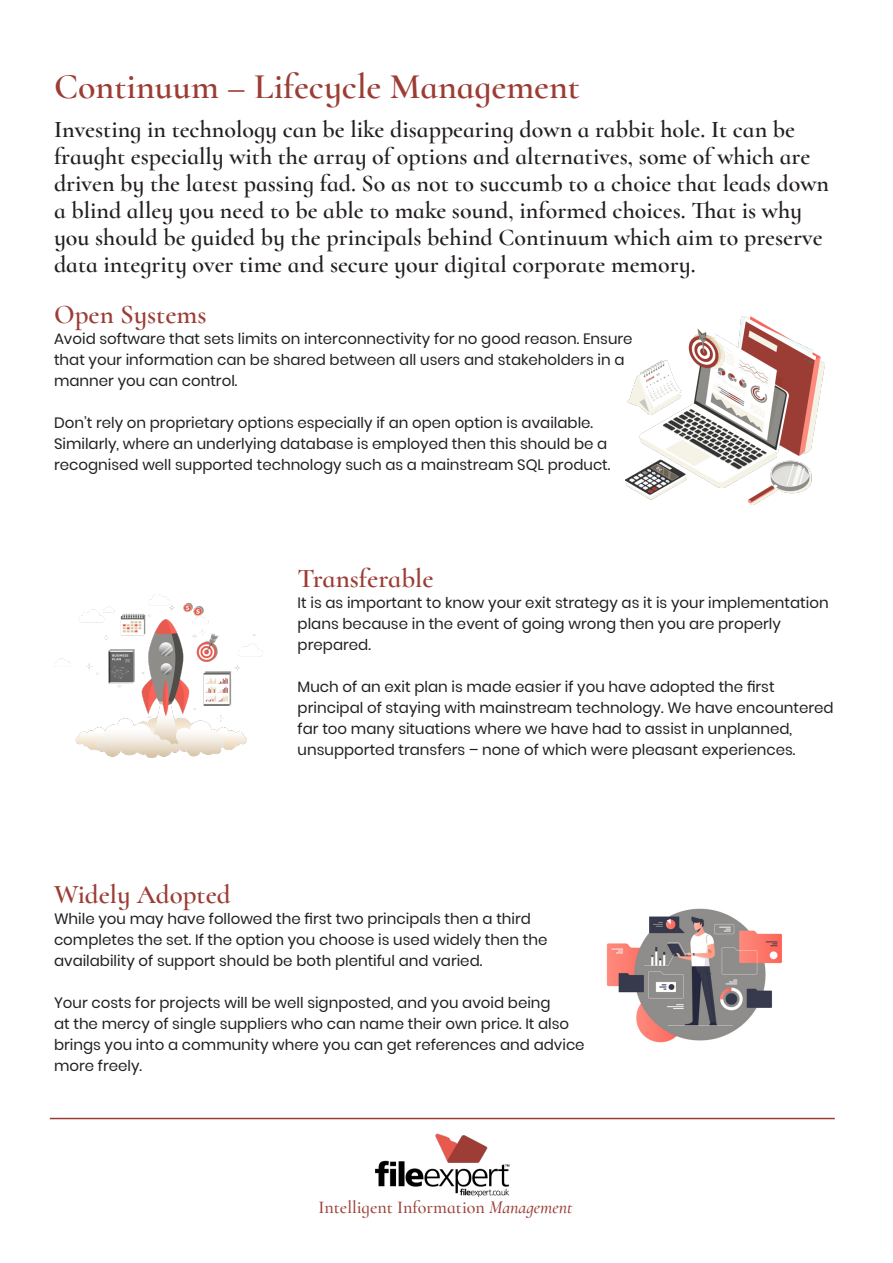
<style>
.page{position:relative;width:893px;height:1263px;background:#fff}
.page>*{position:absolute;margin:0;border:0;box-sizing:border-box;transform-origin:0 0}
.t1{font:600 36px "Cormorant Infant";color:#9c3d35}
.t2{font:600 27px "Cormorant Infant";color:#9c3d35}
.t3{font:600 24px/27px "Cormorant Infant";color:#231f20}
.t4{font:500 18px "Cormorant Infant";color:#9c3d35}
.t5{font:15px/21px "Poppins";color:#231f20}
.s1{font-style:italic}
</style>
<div class="page">
<img style="left:606px;top:908px;width:176px;height:135px">
<img style="left:626px;top:316px;width:199px;height:188px">
<img style="left:54px;top:594px;width:209px;height:163px">
<hr style="left:50px;top:1118px;width:785px;height:1px;background:#9c3d35">
<img style="left:375px;top:1133px;width:135px;height:64px">
<p class="t1" style="left:54px;top:64px;width:528px">Continuum – Lifecycle Management</p>
<p class="t3" style="left:54px;top:116px;width:777px">Investing in technology can be like disappearing down a rabbit hole. It can be fraught especially with the array of options and alternatives, some of which are driven by the latest passing fad. So as not to succumb to a choice that leads down a blind alley you need to be able to make sound, informed choices. That is why you should be guided by the principals behind Continuum which aim to preserve data integrity over time and secure your digital corporate memory.</p>
<p class="t2" style="left:54px;top:298px;width:154px">Open Systems</p>
<p class="t5" style="left:54px;top:329px;width:580px">Avoid software that sets limits on interconnectivity for no good reason. Ensure that your information can be shared between all users and stakeholders in a manner you can control.</p>
<p class="t5" style="left:54px;top:413px;width:558px">Don’t rely on proprietary options especially if an open option is available.<br>Similarly, where an underlying database is employed then this should be a recognised well supported technology such as a mainstream SQL product.</p>
<p class="t2" style="left:298px;top:562px;width:137px">Transferable</p>
<p class="t5" style="left:298px;top:592px;width:533px">It is as important to know your exit strategy as it is your implementation plans because in the event of going wrong then you are properly prepared.</p>
<p class="t5" style="left:298px;top:676px;width:538px">Much of an exit plan is made easier if you have adopted the first principal of staying with mainstream technology. We have encountered far too many situations where we have had to assist in unplanned, unsupported transfers – none of which were pleasant experiences.</p>
<p class="t2" style="left:54px;top:877px;width:178px">Widely Adopted</p>
<p class="t5" style="left:54px;top:908px;width:495px">While you may have followed the first two principals then a third completes the set. If the option you choose is used widely then the availability of support should be both plentiful and varied.</p>
<p class="t5" style="left:54px;top:992px;width:532px">Your costs for projects will be well signposted, and you avoid being<br>at the mercy of single suppliers who can name their own price. It also brings you into a community where you can get references and advice more freely.</p>
<p class="t4" style="left:318px;top:1196px;width:256px">Intelligent Information <span class="s1">Management</span></p>
</div>
